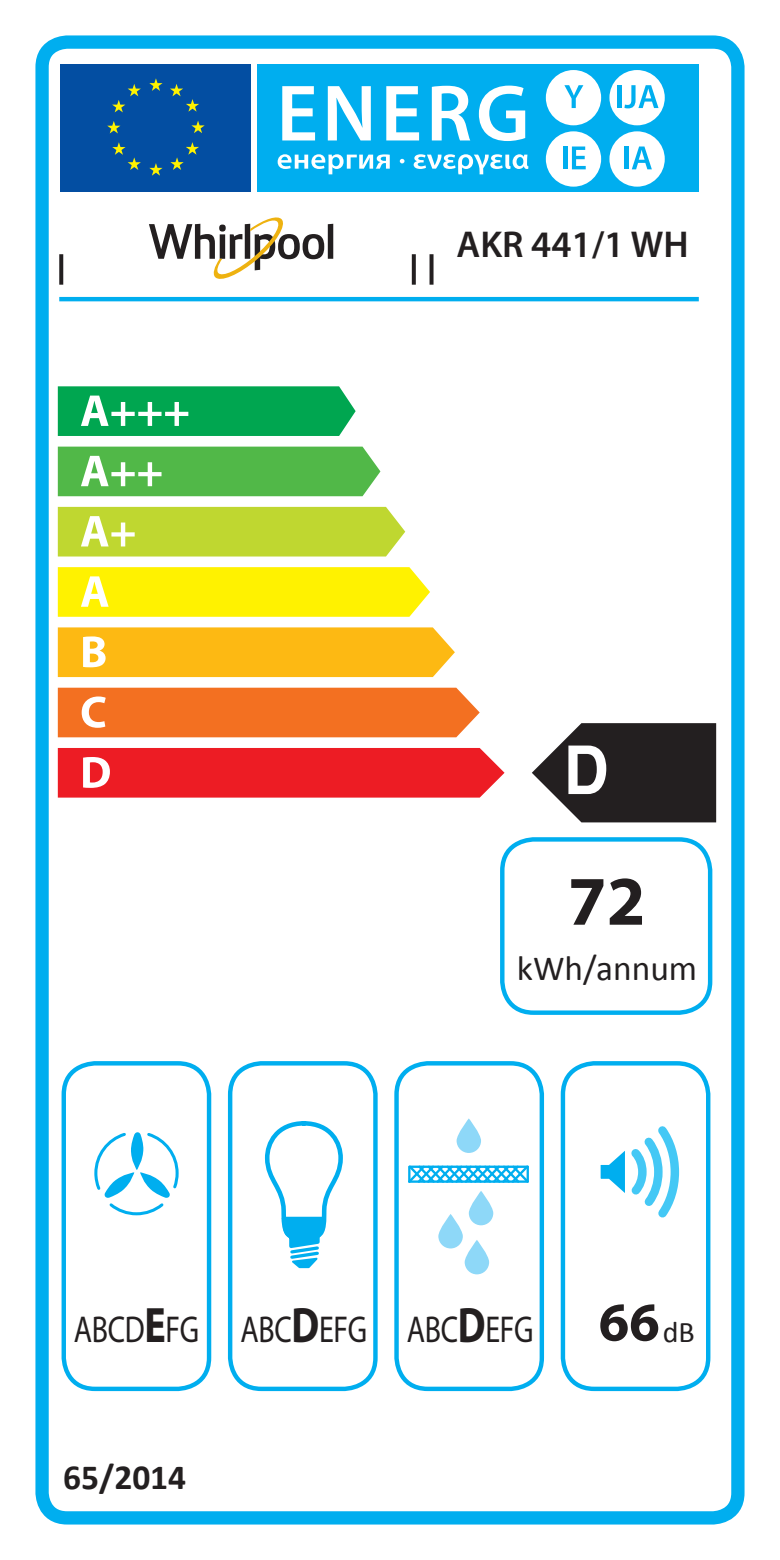
<style>
.page{position:relative;width:780px;height:1560px;background:#fff}
.page>*{position:absolute;margin:0;border:0;box-sizing:border-box;transform-origin:0 0}
.t1{font:700 70px "Myriad Pro";color:#231f20}
.t2{font:700 67.5px "Helvetica LT Std";color:#fff;scale:.92 1}
.t3{font:37.5px "Myriad Pro";letter-spacing:-.01em;color:#231f20;scale:.8 1}
.t4{font:600 37.5px "Myriad Pro";color:#231f20}
.t5{font:35.5px "Calibri";color:#231f20}
.t6{font:700 35.5px "Calibri";color:#231f20}
.t7{font:30px "Calibri";color:#231f20}
.t8{font:17.5px "Arial";color:#231f20}
.s1{font-weight:700;font-size:50px}
.s2{font-weight:700;font-size:55px}
</style>
<div class="page">
<div style="left:35px;top:35px;width:709px;height:1489px;border:13px solid #00aeef;border-radius:25px"></div>
<div style="left:60px;top:64px;width:191px;height:128px;background:#034ea2"></div>
<div style="left:257px;top:64px;width:441px;height:128px;background:#00aeef"></div>
<svg style="left:170px;top:84px;width:29px;height:28px"></svg>
<svg style="left:149px;top:78px;width:13px;height:13px"></svg>
<svg style="left:112px;top:84px;width:29px;height:28px"></svg>
<svg style="left:107px;top:121px;width:13px;height:12px"></svg>
<svg style="left:112px;top:142px;width:29px;height:28px"></svg>
<svg style="left:149px;top:163px;width:13px;height:13px"></svg>
<svg style="left:170px;top:142px;width:29px;height:28px"></svg>
<svg style="left:191px;top:121px;width:14px;height:12px"></svg>
<svg style="left:282px;top:86px;width:33px;height:54px"></svg>
<svg style="left:328px;top:86px;width:43px;height:54px"></svg>
<svg style="left:386px;top:86px;width:33px;height:54px"></svg>
<svg style="left:432px;top:86px;width:38px;height:54px"></svg>
<svg style="left:479px;top:86px;width:46px;height:55px"></svg>
<svg style="left:277px;top:154px;width:113px;height:20px"></svg>
<svg style="left:400px;top:159px;width:4px;height:4px"></svg>
<svg style="left:413px;top:154px;width:115px;height:20px"></svg>
<div style="left:546px;top:70px;width:55px;height:55px;background:#fff;border-radius:50%"></div>
<svg style="left:564px;top:85px;width:19px;height:23px"></svg>
<div style="left:609px;top:70px;width:55px;height:55px;background:#fff;border-radius:50%"></div>
<div style="left:546px;top:131px;width:55px;height:56px;background:#fff;border-radius:50%"></div>
<hr style="left:563px;top:146px;width:4px;height:23px;background:#00aeef">
<svg style="left:572px;top:146px;width:13px;height:23px"></svg>
<div style="left:609px;top:131px;width:55px;height:56px;background:#fff;border-radius:50%"></div>
<hr style="left:618px;top:85px;width:4px;height:23px;background:#00aeef">
<svg style="left:624px;top:85px;width:34px;height:23px"></svg>
<hr style="left:624px;top:146px;width:4px;height:23px;background:#00aeef">
<svg style="left:632px;top:146px;width:19px;height:23px"></svg>
<hr style="left:59px;top:297px;width:639px;height:4px;background:#00aeef">
<svg style="left:59px;top:254px;width:4px;height:31px"></svg>
<svg style="left:412px;top:254px;width:4px;height:31px"></svg>
<svg style="left:429px;top:254px;width:4px;height:31px"></svg>
<div style="left:62px;top:1060px;width:149px;height:330px;border:4px solid #00aeef;border-radius:31px"></div>
<div style="left:500px;top:837px;width:212px;height:177px;border:4px solid #00aeef;border-radius:31px"></div>
<div style="left:228px;top:1060px;width:149px;height:330px;border:4px solid #00aeef;border-radius:31px"></div>
<div style="left:394px;top:1060px;width:150px;height:330px;border:4px solid #00aeef;border-radius:31px"></div>
<div style="left:560px;top:1060px;width:150px;height:330px;border:4px solid #00aeef;border-radius:31px"></div>
<svg style="left:600px;top:1126px;width:79px;height:92px"></svg>
<svg style="left:456px;top:1118px;width:25px;height:34px"></svg>
<svg style="left:408px;top:1165px;width:121px;height:18px"></svg>
<hr style="left:526px;top:1166px;width:3px;height:15px;background:#00aeef">
<svg style="left:438px;top:1213px;width:25px;height:35px"></svg>
<svg style="left:469px;top:1190px;width:24px;height:35px"></svg>
<svg style="left:464px;top:1239px;width:25px;height:35px"></svg>
<svg style="left:94px;top:1132px;width:84px;height:83px"></svg>
<svg style="left:267px;top:1121px;width:76px;height:147px"></svg>
<svg style="left:57px;top:386px;width:376px;height:412px"></svg>
<svg style="left:58px;top:625px;width:397px;height:52px;background:#fdbf2a"></svg>
<svg style="left:58px;top:565px;width:375px;height:51px;background:#fff319"></svg>
<svg style="left:58px;top:506px;width:365px;height:50px;background:#c6db49"></svg>
<svg style="left:58px;top:446px;width:337px;height:51px;background:#69c161"></svg>
<svg style="left:58px;top:386px;width:308px;height:51px;background:#25b369"></svg>
<div style="left:328px;top:224px;width:5px;height:35px;background:#231f20"></div>
<svg style="left:149px;top:217px;width:175px;height:62px"></svg>
<svg style="left:58px;top:684px;width:658px;height:138px"></svg>
<p class="t4" style="left:456px;top:224px;width:234px">AKR 441/1 WH</p>
<h2 class="t2" style="left:563px;top:729px;width:50px">D</h2>
<h1 class="t1" style="left:567px;top:855px;width:79px">72</h1>
<p class="t5" style="left:517px;top:945px;width:182px">kWh/annum</p>
<p class="t3" style="left:74px;top:1308px;width:734px">ABCD<span class="s1">E</span>FG ABC<span class="s1">D</span>EFG ABC<span class="s1">D</span>EFG <span class="s2">66</span></p>
<p class="t7" style="left:662px;top:1312px;width:34px">dB</p>
<p class="t6" style="left:63px;top:1454px;width:124px">65/2014</p>
<p class="t8" style="left:57px;top:1467px;width:84px">2010/1059</p>
</div>
